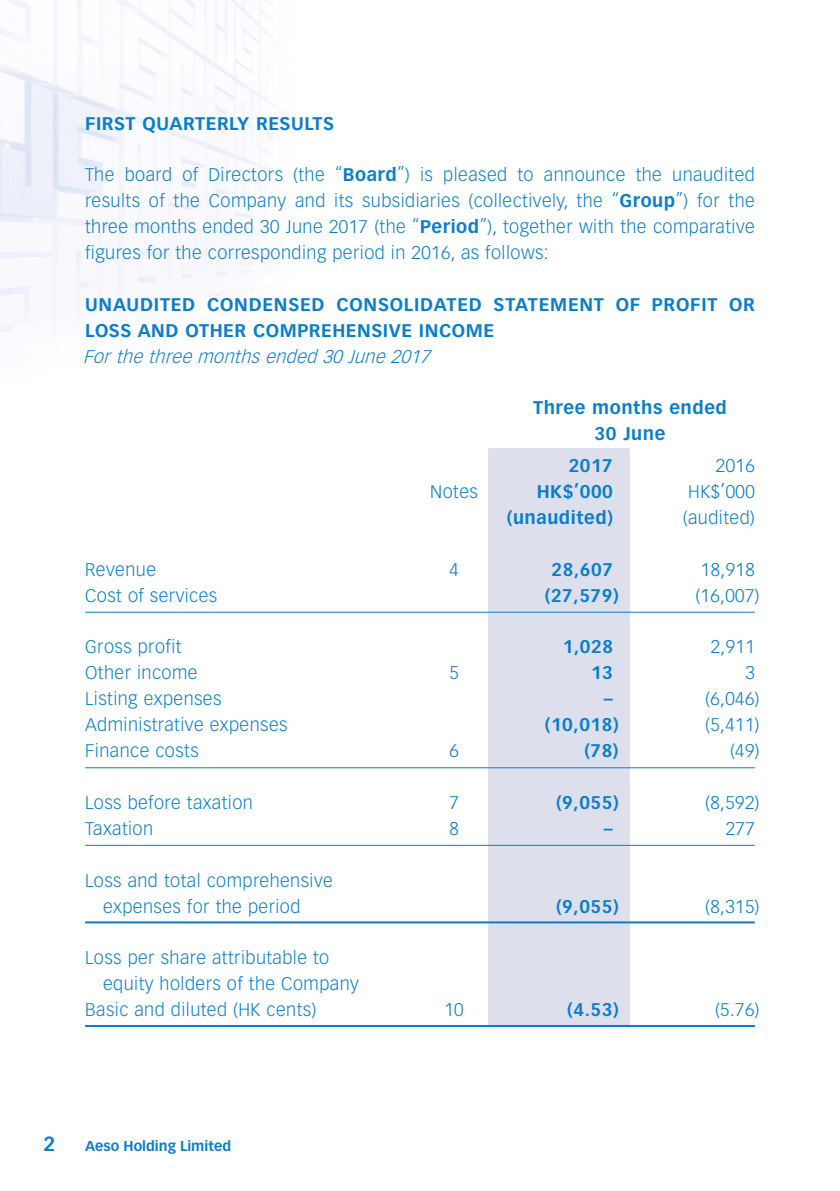
<style>
.page{position:relative;width:840px;height:1191px;background:#fff}
.page>*{position:absolute;margin:0;border:0;box-sizing:border-box;transform-origin:0 0}
.t1{font:700 20px "Vectora LT Std";color:#0a7eca}
.t2{font:300 18px/26px "Vectora LT Std";letter-spacing:.025em;color:#0a7eca;text-align:justify}
.t3{font:700 18px/26px "Vectora LT Std";letter-spacing:.03em;color:#0a7eca}
.t4{font:italic 300 18px "Vectora LT Std";color:#0a7eca}
.t5{font:700 14px "Vectora LT Std";color:#0a7eca}
.s1{font-weight:700}
</style>
<div class="page">
<img style="left:0;top:0;width:755px;height:1027px">
<div style="left:488px;top:448px;width:141px;height:577px;background:#dde0ec"></div>
<hr style="left:85px;top:611px;width:335px;height:1px;background:#0a7eca">
<hr style="left:420px;top:611px;width:68px;height:1px;background:#0a7eca">
<hr style="left:488px;top:611px;width:141px;height:1px;background:#0a7eca">
<hr style="left:629px;top:611px;width:125px;height:1px;background:#0a7eca">
<hr style="left:85px;top:767px;width:335px;height:1px;background:#0a7eca">
<hr style="left:420px;top:767px;width:68px;height:1px;background:#0a7eca">
<hr style="left:488px;top:767px;width:141px;height:1px;background:#0a7eca">
<hr style="left:629px;top:767px;width:125px;height:1px;background:#0a7eca">
<hr style="left:85px;top:845px;width:335px;height:1px;background:#0a7eca">
<hr style="left:420px;top:845px;width:68px;height:1px;background:#0a7eca">
<hr style="left:488px;top:845px;width:141px;height:1px;background:#0a7eca">
<hr style="left:629px;top:845px;width:125px;height:1px;background:#0a7eca">
<hr style="left:85px;top:921px;width:335px;height:2px;background:#0a7eca">
<hr style="left:420px;top:921px;width:68px;height:2px;background:#0a7eca">
<hr style="left:488px;top:921px;width:141px;height:2px;background:#0a7eca">
<hr style="left:629px;top:921px;width:125px;height:2px;background:#0a7eca">
<hr style="left:85px;top:1025px;width:335px;height:2px;background:#0a7eca">
<hr style="left:420px;top:1025px;width:68px;height:2px;background:#0a7eca">
<hr style="left:488px;top:1025px;width:141px;height:2px;background:#0a7eca">
<hr style="left:629px;top:1025px;width:125px;height:2px;background:#0a7eca">
<p class="t3" style="left:85px;top:110px;width:250px">FIRST QUARTERLY RESULTS</p>
<p class="t2" style="left:85px;top:162px;width:671px">The board of Directors (the “<span class="s1">Board</span>”) is pleased to announce the unaudited results of the Company and its subsidiaries (collectively, the “<span class="s1">Group</span>”) for the three months ended 30 June 2017 (the “<span class="s1">Period</span>”), together with the comparative figures for the corresponding period in 2016, as follows:</p>
<p class="t3" style="left:85px;top:291px;width:671px">UNAUDITED CONDENSED CONSOLIDATED STATEMENT OF PROFIT OR<br>LOSS AND OTHER COMPREHENSIVE INCOME</p>
<p class="t4" style="left:83px;top:346px;width:353px">Forthe three monthsended 30 June 2017</p>
<p class="t3" style="left:533px;top:395px;width:195px;text-align:center">Three months ended<br>30 June</p>
<p class="t3" style="left:568px;top:452px;width:46px">2017</p>
<p class="t2" style="left:715px;top:453px;width:40px">2016</p>
<p class="t2" style="left:430px;top:478px;width:49px">Notes</p>
<p class="t3" style="left:536px;top:478px;width:78px">HK$’000</p>
<p class="t2" style="left:687px;top:478px;width:68px">HK$’000</p>
<p class="t3" style="left:506px;top:504px;width:108px">(unaudited)</p>
<p class="t2" style="left:682px;top:504px;width:73px">(audited)</p>
<p class="t2" style="left:85px;top:556px;width:72px">Revenue</p>
<p class="t2" style="left:449px;top:556px;width:11px">4</p>
<p class="t3" style="left:551px;top:556px;width:63px">28,607</p>
<p class="t2" style="left:700px;top:556px;width:55px">18,918</p>
<p class="t2" style="left:85px;top:582px;width:133px">Cost of services</p>
<p class="t3" style="left:544px;top:582px;width:75px">(27,579)</p>
<p class="t2" style="left:695px;top:582px;width:66px">(16,007)</p>
<p class="t2" style="left:85px;top:634px;width:98px">Gross profit</p>
<p class="t3" style="left:562px;top:634px;width:52px">1,028</p>
<p class="t2" style="left:710px;top:634px;width:45px">2,911</p>
<p class="t2" style="left:85px;top:660px;width:114px">Other income</p>
<p class="t2" style="left:449px;top:660px;width:11px">5</p>
<p class="t3" style="left:590px;top:660px;width:23px">13</p>
<p class="t2" style="left:745px;top:660px;width:11px">3</p>
<p class="t2" style="left:85px;top:686px;width:138px">Listing expenses</p>
<p class="t3" style="left:603px;top:686px;width:10px">–</p>
<p class="t2" style="left:704px;top:686px;width:56px">(6,046)</p>
<p class="t2" style="left:85px;top:712px;width:204px">Administrative expenses</p>
<p class="t3" style="left:544px;top:712px;width:75px">(10,018)</p>
<p class="t2" style="left:704px;top:712px;width:56px">(5,411)</p>
<p class="t2" style="left:85px;top:738px;width:115px">Finance costs</p>
<p class="t2" style="left:449px;top:738px;width:11px">6</p>
<p class="t3" style="left:584px;top:738px;width:36px">(78)</p>
<p class="t2" style="left:729px;top:738px;width:31px">(49)</p>
<p class="t2" style="left:85px;top:790px;width:169px">Loss before taxation</p>
<p class="t2" style="left:449px;top:790px;width:11px">7</p>
<p class="t3" style="left:555px;top:789px;width:64px">(9,055)</p>
<p class="t2" style="left:704px;top:790px;width:56px">(8,592)</p>
<p class="t2" style="left:85px;top:816px;width:69px">Taxation</p>
<p class="t2" style="left:449px;top:816px;width:11px">8</p>
<p class="t3" style="left:603px;top:815px;width:10px">–</p>
<p class="t2" style="left:725px;top:816px;width:31px">277</p>
<p class="t2" style="left:103px;top:867px;width:231px;text-indent:-18px">Loss and total comprehensive expenses for the period</p>
<p class="t3" style="left:555px;top:893px;width:64px">(9,055)</p>
<p class="t2" style="left:704px;top:893px;width:56px">(8,315)</p>
<p class="t2" style="left:85px;top:945px;width:245px">Loss per share attributable to</p>
<p class="t2" style="left:103px;top:971px;width:257px">equity holders of the Company</p>
<p class="t2" style="left:85px;top:997px;width:232px">Basic and diluted (HK cents)</p>
<p class="t2" style="left:444px;top:997px;width:21px">10</p>
<p class="t3" style="left:567px;top:996px;width:53px">(4.53)</p>
<p class="t2" style="left:714px;top:997px;width:46px">(5.76)</p>
<p class="t1" style="left:43px;top:1131px;width:13px">2</p>
<p class="t5" style="left:85px;top:1137px;width:147px">Aeso Holding Limited</p>
</div>
